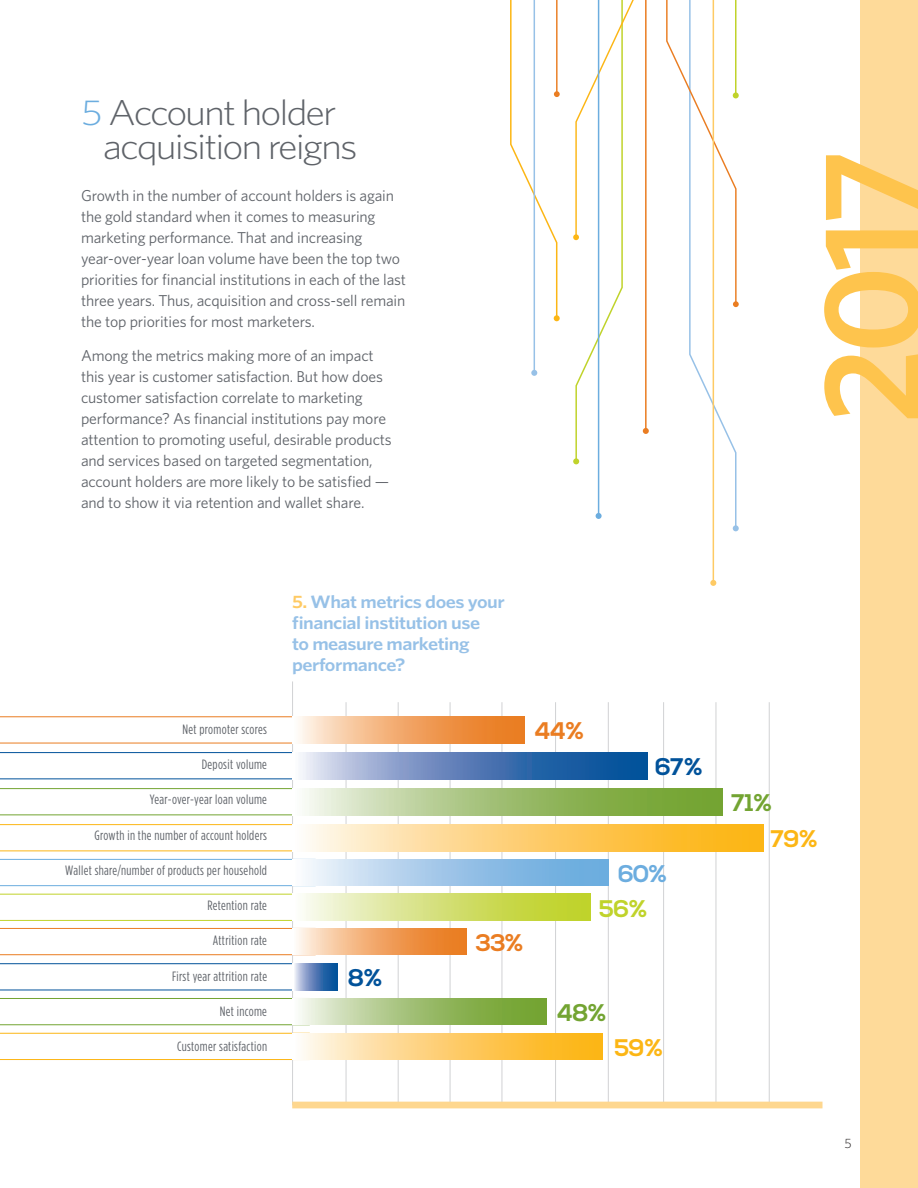
<style>
.page{position:relative;width:918px;height:1188px;background:#fff}
.page>*{position:absolute;margin:0;border:0;box-sizing:border-box;transform-origin:0 0}
.t1{font:600 140.25px "Whitney";color:#fec44d}
.t2{font:300 36px/34.5px "Whitney";letter-spacing:-.05em;color:#5f6369;scale:1.12 1}
.t3{font:700 24px "Nexa";color:#fcb615}
.t4{font:700 24px "Nexa";color:#73a432}
.t5{font:700 24px "Nexa";color:#ea7d22}
.t6{font:700 24px "Nexa";color:#01529a}
.t7{font:700 24px "Nexa";color:#c0d32b}
.t8{font:700 24px "Nexa";color:#6caddf}
.t9{font:600 18px/21px "Whitney";letter-spacing:-.025em;color:#97c1e7;scale:1.12 1}
.t10{font:15.75px/21px "Whitney";letter-spacing:-.01em;color:#5f6369}
.t11{font:13.5px "Gotham Condensed";letter-spacing:.025em;color:#5f6369}
.t12{font:300 13.5px "Whitney";color:#231f20}
.s1{color:#6caddf}
.s2{color:#feca64}
</style>
<div class="page">
<svg style="left:0;top:717px;width:292px;height:26px"></svg>
<svg style="left:0;top:752px;width:292px;height:27px"></svg>
<svg style="left:0;top:788px;width:292px;height:27px"></svg>
<svg style="left:0;top:824px;width:292px;height:27px"></svg>
<svg style="left:0;top:859px;width:292px;height:27px"></svg>
<svg style="left:0;top:894px;width:292px;height:27px"></svg>
<svg style="left:0;top:928px;width:292px;height:27px"></svg>
<svg style="left:0;top:964px;width:292px;height:26px"></svg>
<svg style="left:0;top:998px;width:292px;height:27px"></svg>
<svg style="left:0;top:1033px;width:292px;height:27px"></svg>
<hr style="left:398px;top:702px;width:1px;height:404px;background:#d1d2d4">
<hr style="left:555px;top:702px;width:1px;height:402px;background:#d1d2d4">
<hr style="left:663px;top:702px;width:1px;height:402px;background:#d1d2d4">
<hr style="left:716px;top:702px;width:1px;height:402px;background:#d1d2d4">
<hr style="left:769px;top:702px;width:1px;height:402px;background:#d1d2d4">
<hr style="left:608px;top:702px;width:1px;height:402px;background:#d1d2d4">
<hr style="left:450px;top:702px;width:1px;height:402px;background:#d1d2d4">
<hr style="left:502px;top:702px;width:1px;height:402px;background:#d1d2d4">
<hr style="left:346px;top:702px;width:1px;height:402px;background:#d1d2d4">
<hr style="left:292px;top:681px;width:1px;height:424px;background:#d1d2d4">
<div style="left:292px;top:1102px;width:531px;height:6px;background:#fed78f"></div>
<svg style="left:306px;top:824px;width:458px;height:27px;background:#fdcf70"></svg>
<svg style="left:294px;top:964px;width:44px;height:26px"></svg>
<svg style="left:305px;top:788px;width:417px;height:27px;background:#a3c177"></svg>
<svg style="left:297px;top:928px;width:169px;height:27px;background:#f2aa6e"></svg>
<svg style="left:300px;top:752px;width:347px;height:27px;background:#5e86bb"></svg>
<svg style="left:303px;top:894px;width:287px;height:27px;background:#d5e17b"></svg>
<svg style="left:302px;top:1033px;width:301px;height:27px;background:#fdcf70"></svg>
<svg style="left:299px;top:717px;width:226px;height:26px;background:#f2aa6e"></svg>
<svg style="left:306px;top:859px;width:303px;height:27px;background:#a0c7e9"></svg>
<svg style="left:300px;top:998px;width:247px;height:27px;background:#a3c177"></svg>
<svg style="left:510px;top:0;width:50px;height:321px"></svg>
<hr style="left:713px;top:0;width:1px;height:583px;background:#feca64">
<svg style="left:710px;top:580px;width:6px;height:6px"></svg>
<hr style="left:534px;top:0;width:1px;height:373px;background:#97c1e7">
<svg style="left:531px;top:370px;width:6px;height:6px"></svg>
<hr style="left:598px;top:0;width:1px;height:516px;background:#6caddf">
<svg style="left:596px;top:513px;width:6px;height:6px"></svg>
<svg style="left:666px;top:0;width:73px;height:531px"></svg>
<svg style="left:573px;top:0;width:76px;height:464px"></svg>
<div style="left:861px;top:0;width:57px;height:1188px;background:#feda99"></div>
<h2 class="t2" style="left:103px;top:94px;width:229px;text-indent:-22px"><span class="s1">5</span> Account holder acquisition reigns</h2>
<p class="t10" style="left:81px;top:184px;width:327px">Growth in the number of account holders is again the gold standard when it comes to measuring marketing performance. That and increasing year-over-year loan volume have been the top two priorities for financial institutions in each of the last three years. Thus, acquisition and cross-sell remain the top priorities for most marketers.</p>
<p class="t10" style="left:81px;top:345px;width:312px">Among the metrics making more of an impact this year is customer satisfaction. But how does customer satisfaction correlate to marketing performance? As financial institutions pay more attention to promoting useful, desirable products and services based on targeted segmentation, account holders are more likely to be satisfied — and to show it via retention and wallet share.</p>
<h1 class="t1" style="left:779px;top:424px;width:276px;rotate:-90deg">2017</h1>
<p class="t11" style="left:183px;top:722px;width:86px">Net promoter scores</p>
<p class="t11" style="left:202px;top:757px;width:67px">Deposit volume</p>
<p class="t11" style="left:150px;top:792px;width:119px">Year-over-year loan volume</p>
<p class="t11" style="left:95px;top:828px;width:174px">Growth in the number of account holders</p>
<p class="t11" style="left:65px;top:863px;width:203px">Wallet share/number of products per household</p>
<p class="t11" style="left:207px;top:898px;width:61px">Retention rate</p>
<p class="t11" style="left:213px;top:933px;width:56px">Attrition rate</p>
<p class="t11" style="left:172px;top:969px;width:96px">First year attrition rate</p>
<p class="t11" style="left:220px;top:1004px;width:49px">Net income</p>
<p class="t11" style="left:177px;top:1039px;width:92px">Customer satisfaction</p>
<p class="t9" style="left:292px;top:591px;width:191px"><span class="s2">5.</span> What metrics does your financial institution use<br>to measure marketing performance?</p>
<h3 class="t5" style="left:534px;top:717px;width:51px">44%</h3>
<h3 class="t6" style="left:655px;top:753px;width:49px">67%</h3>
<h3 class="t6" style="left:348px;top:964px;width:36px">8%</h3>
<h3 class="t5" style="left:476px;top:929px;width:49px">33%</h3>
<h3 class="t8" style="left:618px;top:860px;width:50px">60%</h3>
<h3 class="t7" style="left:599px;top:895px;width:50px">56%</h3>
<h3 class="t4" style="left:557px;top:999px;width:51px">48%</h3>
<h3 class="t3" style="left:614px;top:1034px;width:50px">59%</h3>
<h3 class="t4" style="left:731px;top:789px;width:43px">71%</h3>
<h3 class="t3" style="left:771px;top:825px;width:49px">79%</h3>
<p class="t12" style="left:845px;top:1134px;width:9px">5</p>
</div>
